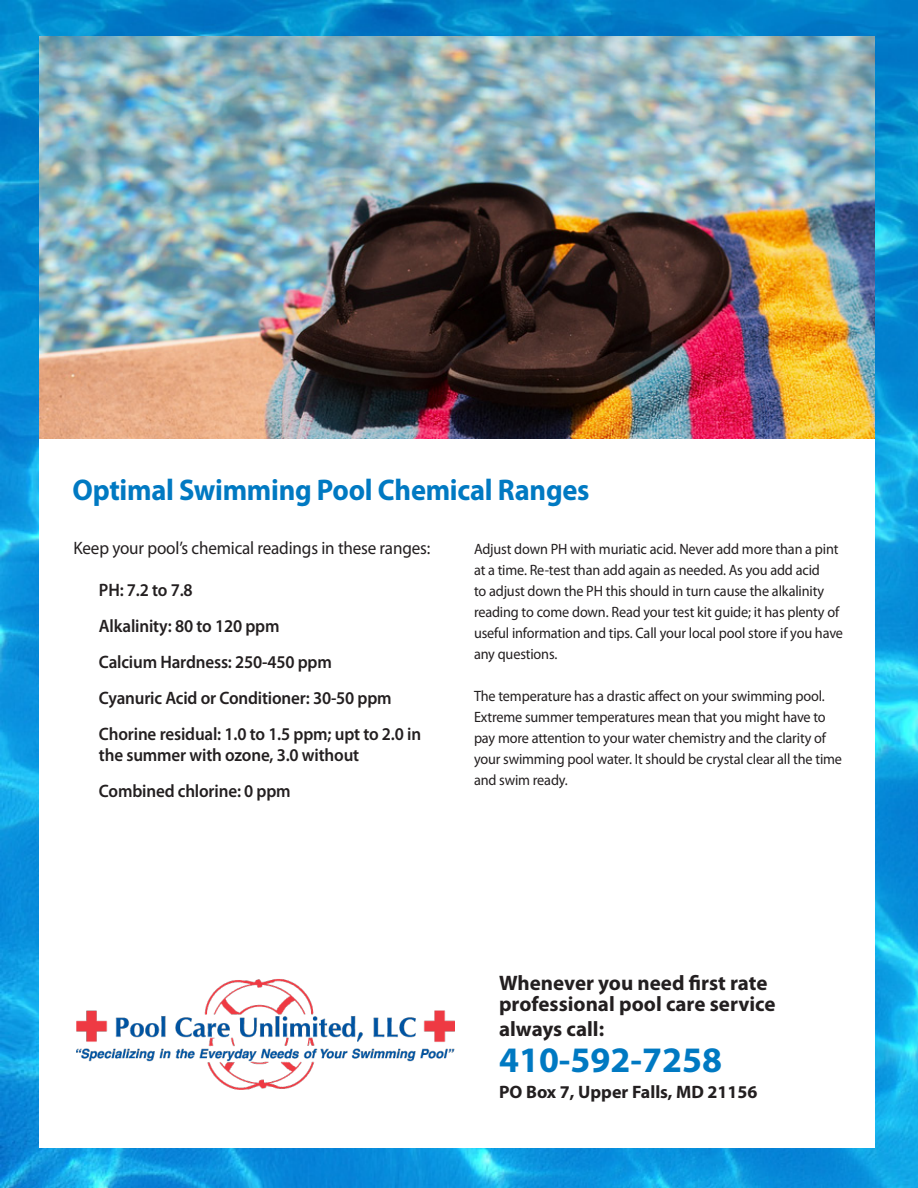
<style>
.page{position:relative;width:918px;height:1188px;background:#fff}
.page>*{position:absolute;margin:0;border:0;box-sizing:border-box;transform-origin:0 0}
.t1{font:700 36px "Myriad Pro";color:#0079c2}
.t2{font:700 30px "Myriad Pro";letter-spacing:-.01em;color:#0079c2;scale:.95 1}
.t3{font:700 21px "Myriad Pro";color:#231f20}
.t4{font:600 18px "Myriad Pro";letter-spacing:-.01em;color:#231f20;scale:.95 1}
.t5{font:18px "Myriad Pro";letter-spacing:-.01em;color:#231f20;scale:.95 1}
.t6{font:700 18px "Myriad Pro";color:#231f20}
.t7{font:15px/21px "Myriad Pro";letter-spacing:-.01em;color:#231f20;scale:.95 1}
</style>
<div class="page">
<img style="left:0;top:0;width:918px;height:1188px">
<div style="left:39px;top:39px;width:835px;height:1109px;background:#fff"></div>
<img style="left:77px;top:979px;width:378px;height:111px">
<img style="left:39px;top:36px;width:836px;height:403px">
<p class="t2" style="left:72px;top:470px;width:546px">Optimal Swimming Pool Chemical Ranges</p>
<p class="t5" style="left:74px;top:537px;width:377px">Keep your pool’s chemical readings in these ranges:</p>
<p class="t4" style="left:99px;top:578px;width:100px">PH: 7.2 to 7.8</p>
<p class="t4" style="left:99px;top:614px;width:192px">Alkalinity: 80 to 120 ppm</p>
<p class="t4" style="left:99px;top:650px;width:247px">Calcium Hardness: 250-450 ppm</p>
<p class="t4" style="left:99px;top:686px;width:310px">Cyanuric Acid or Conditioner: 30-50 ppm</p>
<p class="t4" style="left:99px;top:722px;width:341px">Chorine residual: 1.0 to 1.5 ppm; upt to 2.0 in</p>
<p class="t4" style="left:99px;top:743px;width:275px">the summer with ozone, 3.0 without</p>
<p class="t4" style="left:99px;top:779px;width:203px">Combined chlorine: 0 ppm</p>
<p class="t7" style="left:474px;top:538px;width:390px">Adjust down PH with muriatic acid. Never add more than a pint at a time. Re-test than add again as needed. As you add acid<br>to adjust down the PH this should in turn cause the alkalinity reading to come down. Read your test kit guide; it has plenty of useful information and tips. Call your local pool store if you have any questions.</p>
<p class="t7" style="left:474px;top:685px;width:389px">The temperature has a drastic affect on your swimming pool.<br>Extreme summer temperatures mean that you might have to pay more attention to your water chemistry and the clarity of your swimming pool water. It should be crystal clear all the time and swim ready.</p>
<p class="t3" style="left:499px;top:969px;width:270px">Whenever you need first rate</p>
<p class="t3" style="left:499px;top:990px;width:278px">professional pool care service</p>
<p class="t3" style="left:499px;top:1016px;width:107px">always call:</p>
<p class="t1" style="left:499px;top:1037px;width:224px">410-592-7258</p>
<p class="t6" style="left:499px;top:1080px;width:260px">PO Box 7, Upper Falls, MD 21156</p>
</div>
